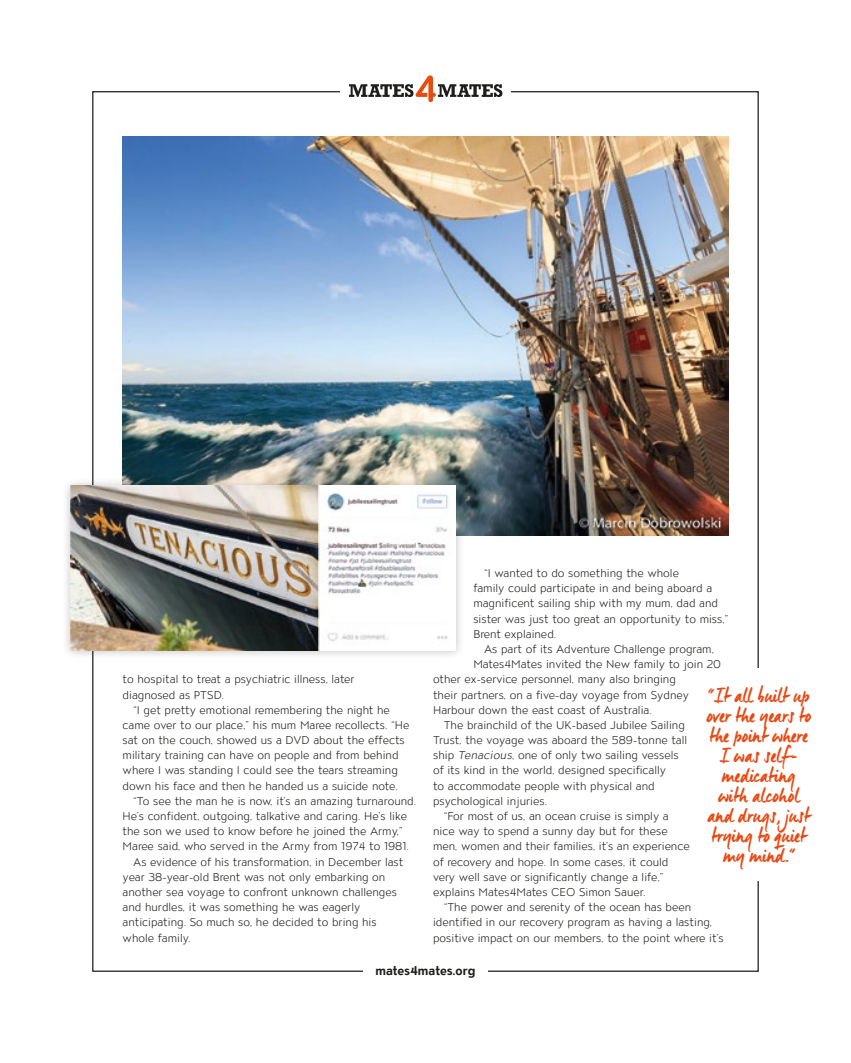
<style>
.page{position:relative;width:851px;height:1063px;background:#fff}
.page>*{position:absolute;margin:0;border:0;box-sizing:border-box;transform-origin:0 0}
.t1{font:21.25px/20px "Manus";color:#e84b15;text-align:center}
.t2{font:700 12.5px "ATC Overlook";color:#1d1d1b}
.t3{font:300 11.25px/15.2px "ATC Overlook";color:#1d1d1b}
.s1{font-style:italic}
</style>
<div class="page">
<svg style="left:349px;top:75px;width:153px;height:27px"></svg>
<img style="left:122px;top:137px;width:606px;height:399px">
<div style="left:61px;top:476px;width:404px;height:184px;background:#1d1d1b;opacity:.3"></div>
<img style="left:71px;top:486px;width:384px;height:164px">
<p class="t3" style="left:122px;top:672px;width:233px">to hospital to treat a psychiatric illness, later diagnosed as PTSD.</p>
<p class="t3" style="left:122px;top:703px;width:288px;text-indent:11px">“I get pretty emotional remembering the night he came over to our place,” his mum Maree recollects. “He sat on the couch, showed us a DVD about the effects military training can have on people and from behind where I was standing I could see the tears streaming down his face and then he handed us a suicide note.</p>
<p class="t3" style="left:133px;top:794px;width:284px">“To see the man he is now, it’s an amazing turnaround.</p>
<p class="t3" style="left:122px;top:809px;width:286px">He’s confident, outgoing, talkative and caring. He’s like</p>
<p class="t3" style="left:122px;top:824px;width:282px">the son we used to know before he joined the Army,”</p>
<p class="t3" style="left:122px;top:839px;width:288px">Maree said, who served in the Army from 1974 to 1981.</p>
<p class="t3" style="left:133px;top:855px;width:272px">As evidence of his transformation, in December last</p>
<p class="t3" style="left:122px;top:870px;width:264px">year 38-year-old Brent was not only embarking on</p>
<p class="t3" style="left:122px;top:885px;width:276px">another sea voyage to confront unknown challenges</p>
<p class="t3" style="left:122px;top:900px;width:239px">and hurdles, it was something he was eagerly</p>
<p class="t3" style="left:122px;top:915px;width:256px">anticipating. So much so, he decided to bring his</p>
<p class="t3" style="left:122px;top:931px;width:69px">whole family.</p>
<p class="t3" style="left:473px;top:566px;width:256px;text-indent:11px">“I wanted to do something the whole<br>family could participate in and being aboard a magnificent sailing ship with my mum, dad and sister was just too great an opportunity to miss,” Brent explained.</p>
<p class="t3" style="left:484px;top:642px;width:231px">As part of its Adventure Challenge program,</p>
<p class="t3" style="left:473px;top:657px;width:249px">Mates4Mates invited the New family to join 20</p>
<p class="t3" style="left:433px;top:672px;width:244px">other ex-service personnel, many also bringing</p>
<p class="t3" style="left:433px;top:688px;width:257px">their partners, on a five-day voyage from Sydney</p>
<p class="t3" style="left:433px;top:703px;width:220px">Harbour down the east coast of Australia.</p>
<p class="t3" style="left:443px;top:718px;width:242px">The brainchild of the UK-based Jubilee Sailing</p>
<p class="t3" style="left:433px;top:733px;width:256px">Trust, the voyage was aboard the 589-tonne tall</p>
<p class="t3" style="left:433px;top:748px;width:247px">ship <span class="s1">Tenacious</span>, one of only two sailing vessels</p>
<p class="t3" style="left:433px;top:763px;width:234px">of its kind in the world, designed specifically</p>
<p class="t3" style="left:433px;top:779px;width:223px">to accommodate people with physical and</p>
<p class="t3" style="left:433px;top:794px;width:116px">psychological injuries.</p>
<p class="t3" style="left:443px;top:809px;width:226px">“For most of us, an ocean cruise is simply a</p>
<p class="t3" style="left:433px;top:824px;width:236px">nice way to spend a sunny day but for these</p>
<p class="t3" style="left:433px;top:839px;width:258px">men, women and their families, it’s an experience</p>
<p class="t3" style="left:433px;top:855px;width:237px">of recovery and hope. In some cases, it could</p>
<p class="t3" style="left:433px;top:870px;width:232px">very well save or significantly change a life,”</p>
<p class="t3" style="left:433px;top:885px;width:214px">explains Mates4Mates CEO Simon Sauer.</p>
<p class="t3" style="left:443px;top:900px;width:249px">“The power and serenity of the ocean has been</p>
<p class="t3" style="left:433px;top:915px;width:280px">identified in our recovery program as having a lasting,</p>
<p class="t3" style="left:433px;top:930px;width:292px">positive impact on our members, to the point where it’s</p>
<h1 class="t1" style="left:706px;top:685px;width:106px">“It all built up over the years to the point where<br>I was self&shy;medicating with alcohol and drugs, just trying to quiet my mind.”</h1>
<p class="t2" style="left:375px;top:963px;width:102px">mates4mates.org</p>
</div>
